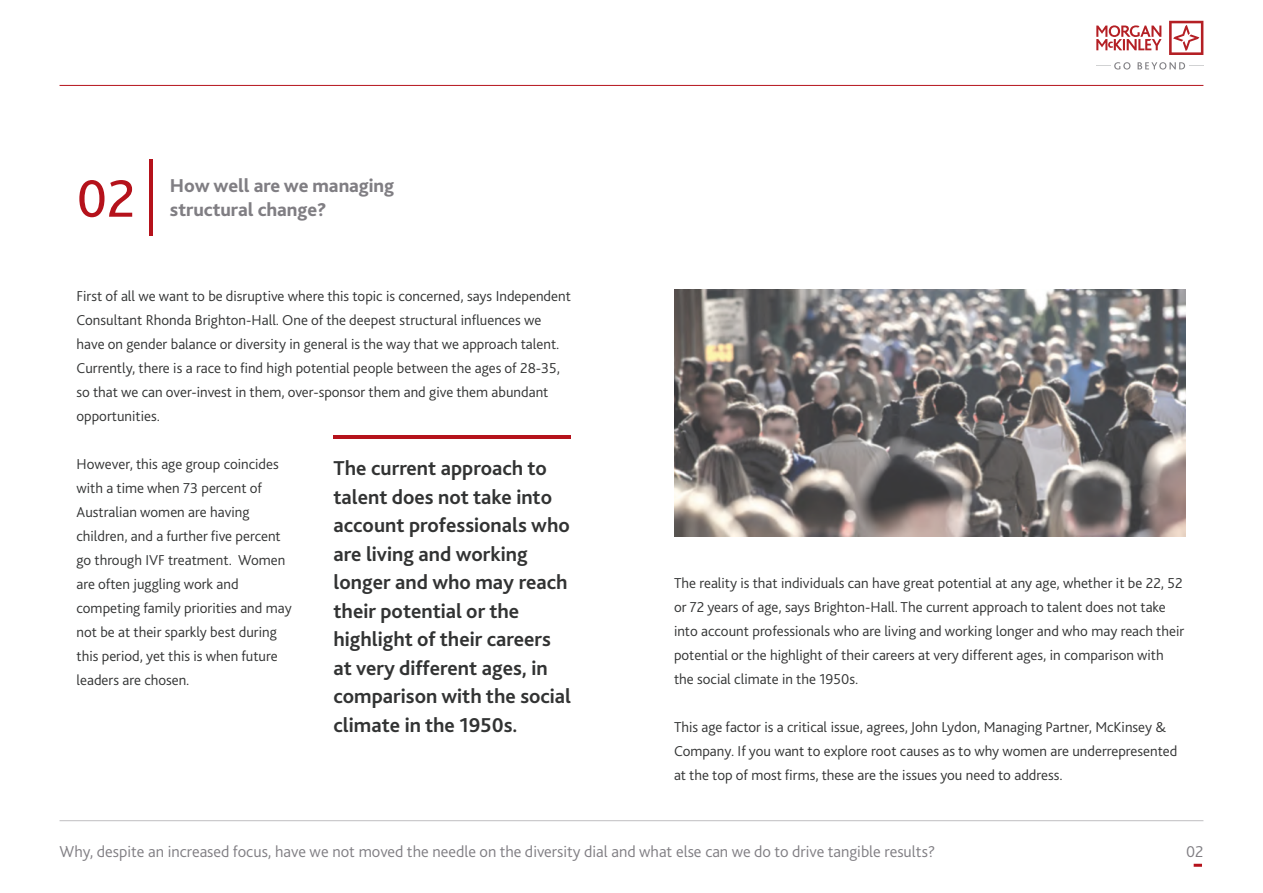
<style>
.page{position:relative;width:1263px;height:893px;background:#fff}
.page>*{position:absolute;margin:0;border:0;box-sizing:border-box;transform-origin:0 0}
.t1{font:55.2px "Bliss 2";color:#b5121b}
.t2{font:700 21px/28.5px "Bliss 2";color:#323333}
.t3{font:800 19.5px "Bliss 2";letter-spacing:-.005em;color:#807e83}
.t4{font:300 16.5px "Bliss 2";color:#807e83}
.t5{font:300 15px/24px "Bliss 2";color:#323333}
</style>
<div class="page">
<hr style="left:60px;top:820px;width:1143px;height:1px;background:#bfbec1">
<hr style="left:60px;top:85px;width:1143px;height:1px;background:#b5121b">
<svg style="left:1096px;top:25px;width:65px;height:25px"></svg>
<svg style="left:1169px;top:21px;width:34px;height:34px"></svg>
<svg style="left:1096px;top:62px;width:34px;height:8px"></svg>
<svg style="left:1137px;top:62px;width:66px;height:8px"></svg>
<hr style="left:150px;top:159px;width:3px;height:76px;background:#b5121b">
<hr style="left:333px;top:435px;width:238px;height:4px;background:#b5121b">
<svg style="left:1194px;top:864px;width:8px;height:3px"></svg>
<img style="left:674px;top:289px;width:511px;height:247px">
<h1 class="t1" style="left:77px;top:164px;width:60px">02</h1>
<h3 class="t3" style="left:170px;top:174px;width:226px">How well are we managing</h3>
<h3 class="t3" style="left:170px;top:198px;width:158px">structural change?</h3>
<p class="t5" style="left:77px;top:284px;width:496px">First of all we want to be disruptive where this topic is concerned, says Independent Consultant Rhonda Brighton-Hall. One of the deepest structural influences we have on gender balance or diversity in general is the way that we approach talent.<br>Currently, there is a race to find high potential people between the ages of 28-35, so that we can over-invest in them, over-sponsor them and give them abundant opportunities.</p>
<p class="t5" style="left:77px;top:452px;width:217px">However, this age group coincides with a time when 73 percent of<br>Australian women are having children, and a further five percent go through IVF treatment. Women are often juggling work and competing family priorities and may not be at their sparkly best during this period, yet this is when future leaders are chosen.</p>
<p class="t2" style="left:333px;top:454px;width:239px">The current approach to talent does not take into account professionals who are living and working longer and who may reach their potential or the highlight of their careers at very different ages, in comparison with the social climate in the 1950s.</p>
<p class="t5" style="left:674px;top:571px;width:512px">The reality is that individuals can have great potential at any age, whether it be 22, 52 or 72 years of age, says Brighton-Hall. The current approach to talent does not take into account professionals who are living and working longer and who may reach their potential or the highlight of their careers at very different ages, in comparison with the social climate in the 1950s.</p>
<p class="t5" style="left:674px;top:715px;width:505px">This age factor is a critical issue, agrees, John Lydon, Managing Partner, McKinsey &amp;<br>Company. If you want to explore root causes as to why women are underrepresented at the top of most firms, these are the issues you need to address.</p>
<p class="t4" style="left:60px;top:841px;width:877px">Why, despite an increased focus, have we not moved the needle on the diversity dial and what else can we do to drive tangible results?</p>
<p class="t4" style="left:1186px;top:841px;width:19px">02</p>
</div>
